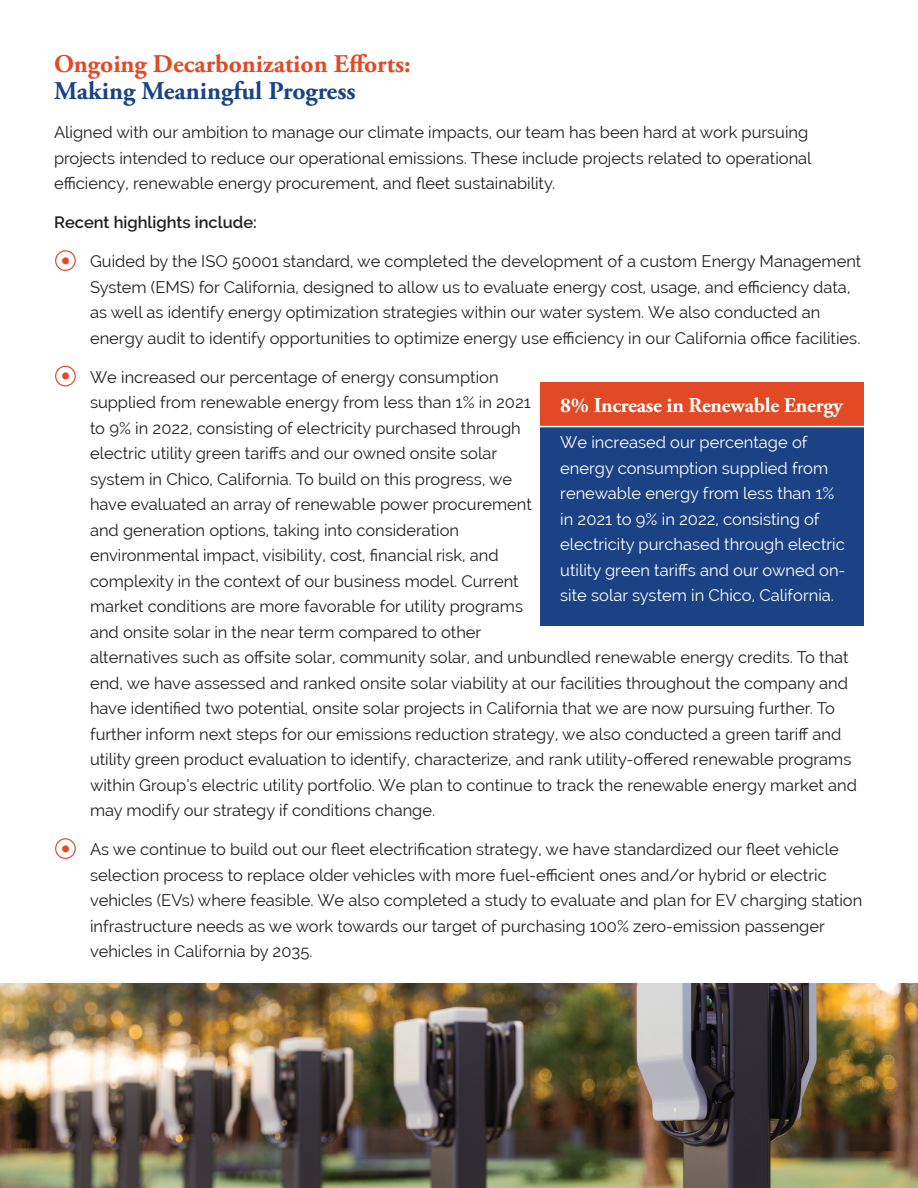
<style>
.page{position:relative;width:918px;height:1188px;background:#fff}
.page>*{position:absolute;margin:0;border:0;box-sizing:border-box;transform-origin:0 0}
.t1{font:700 25.5px "Adobe Garamond Pro";color:#e24a25}
.t2{font:700 25.5px "Adobe Garamond Pro";color:#1a4284}
.t3{font:700 21px "Adobe Garamond Pro";letter-spacing:-.01em;color:#fff}
.t4{font:16.5px/25.5px "Raleway";color:#231f20}
.t5{font:16.5px/25.5px "Raleway";color:#fff}
.t6{font:600 16.5px "Raleway";color:#231f20}
.s1{font-weight:600;font-size:34.5px;color:#e24a25}
</style>
<div class="page">
<div style="left:55px;top:250px;width:21px;height:21px;border:1px solid #e24a25;border-radius:50%"></div>
<div style="left:55px;top:366px;width:21px;height:20px;border:1px solid #e24a25;border-radius:50%"></div>
<div style="left:55px;top:838px;width:21px;height:21px;border:1px solid #e24a25;border-radius:50%"></div>
<div style="left:540px;top:382px;width:324px;height:45px;background:#e24a25"></div>
<div style="left:540px;top:427px;width:324px;height:199px;background:#1a4284"></div>
<hr style="left:540px;top:426px;width:324px;height:1px;background:#fff">
<img style="left:0;top:984px;width:918px;height:204px">
<h1 class="t1" style="left:54px;top:50px;width:358px">Ongoing Decarbonization Efforts:</h1>
<h1 class="t2" style="left:54px;top:77px;width:303px">Making Meaningful Progress</h1>
<p class="t4" style="left:54px;top:120px;width:759px">Aligned with our ambition to manage our climate impacts, our team has been hard at work pursuing projects intended to reduce our operational emissions. These include projects related to operational efficiency, renewable energy procurement, and fleet sustainability.</p>
<p class="t6" style="left:54px;top:213px;width:204px">Recent highlights include:</p>
<p class="t4" style="left:90px;top:249px;width:773px;text-indent:-31px"><span class="s1">•</span> Guided by the ISO 50001 standard, we completed the development of a custom Energy Management System (EMS) for California, designed to allow us to evaluate energy cost, usage, and efficiency data, as well as identify energy optimization strategies within our water system. We also conducted an energy audit to identify opportunities to optimize energy use efficiency in our California office facilities.</p>
<p class="t4" style="left:90px;top:364px;width:768px;text-indent:-31px"><span class="s1">•</span> We increased our percentage of energy consumption<br>supplied from renewable energy from less than 1% in 2021<br>to 9% in 2022, consisting of electricity purchased through<br>electric utility green tariffs and our owned onsite solar<br>system in Chico, California. To build on this progress, we<br>have evaluated an array of renewable power procurement<br>and generation options, taking into consideration<br>environmental impact, visibility, cost, financial risk, and<br>complexity in the context of our business model. Current<br>market conditions are more favorable for utility programs<br>and onsite solar in the near term compared to other<br>alternatives such as offsite solar, community solar, and unbundled renewable energy credits. To that end, we have assessed and ranked onsite solar viability at our facilities throughout the company and have identified two potential, onsite solar projects in California that we are now pursuing further. To further inform next steps for our emissions reduction strategy, we also conducted a green tariff and utility green product evaluation to identify, characterize, and rank utility-offered renewable programs within Group’s electric utility portfolio. We plan to continue to track the renewable energy market and may modify our strategy if conditions change.</p>
<p class="t4" style="left:90px;top:837px;width:774px;text-indent:-31px"><span class="s1">•</span> As we continue to build out our fleet electrification strategy, we have standardized our fleet vehicle selection process to replace older vehicles with more fuel-efficient ones and/or hybrid or electric vehicles (EVs) where feasible. We also completed a study to evaluate and plan for EV charging station infrastructure needs as we work towards our target of purchasing 100% zero-emission passenger vehicles in California by 2035.</p>
<p class="t3" style="left:560px;top:393px;width:284px">8% Increase in Renewable Energy</p>
<p class="t5" style="left:560px;top:430px;width:287px">We increased our percentage of energy consumption supplied from renewable energy from less than 1% in 2021 to 9% in 2022, consisting of electricity purchased through electric utility green tariffs and our owned on&shy;site solar system in Chico, California.</p>
</div>
